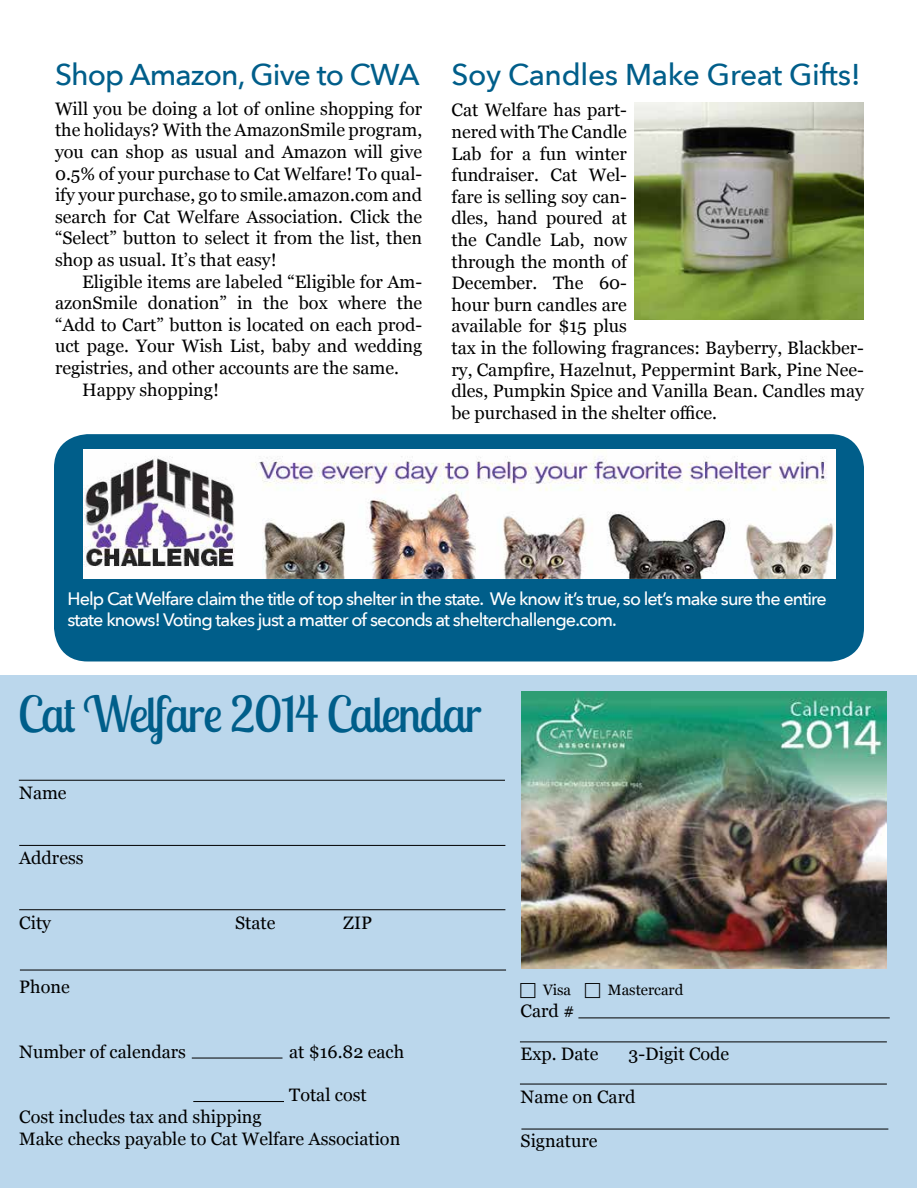
<style>
.page{position:relative;width:918px;height:1188px;background:#fff}
.page>*{position:absolute;margin:0;border:0;box-sizing:border-box;transform-origin:0 0}
.t1{font:49.5px "Lobster Two";letter-spacing:-.03em;color:#005e8a}
.t2{font:500 30px "Avenir Next";letter-spacing:-.03em;color:#005e8a}
.t3{font:18px/21.6px "Georgia";color:#000}
.t4{font:500 18px/21.6px "Avenir Next";letter-spacing:-.05em;color:#fff}
.t5{font:500 18px "Avenir Next";color:#000}
.t6{font:15px "Georgia";color:#000}
</style>
<div class="page">
<div style="left:54px;top:434px;width:810px;height:227px;background:#005e8a;border-radius:34px"></div>
<div style="left:0;top:675px;width:916px;height:513px;background:#bbd7ec"></div>
<img style="left:521px;top:691px;width:365px;height:278px">
<hr style="left:19px;top:780px;width:486px;height:1px;background:#000">
<hr style="left:19px;top:845px;width:486px;height:1px;background:#000">
<hr style="left:19px;top:909px;width:486px;height:1px;background:#000">
<hr style="left:20px;top:970px;width:486px;height:1px;background:#000">
<hr style="left:192px;top:1058px;width:91px;height:1px;background:#000">
<hr style="left:193px;top:1101px;width:91px;height:1px;background:#000">
<hr style="left:578px;top:1018px;width:312px;height:1px;background:#000">
<hr style="left:520px;top:1042px;width:367px;height:1px;background:#000">
<hr style="left:520px;top:1084px;width:367px;height:1px;background:#000">
<hr style="left:521px;top:1129px;width:367px;height:1px;background:#000">
<img style="left:634px;top:103px;width:230px;height:217px">
<img style="left:83px;top:449px;width:752px;height:130px">
<h2 class="t2" style="left:55px;top:56px;width:807px">Shop Amazon, Give to CWA Soy Candles Make Great Gifts!</h2>
<p class="t3" style="left:55px;top:97px;width:369px;text-align:justify">Will you be doing a lot of online shopping for the holidays? With the AmazonSmile program, you can shop as usual and Amazon will give 0.5% of your purchase to Cat Welfare! To qual&shy;ify your purchase, go to smile.amazon.com and search for Cat Welfare Association. Click the “Select” button to select it from the list, then shop as usual. It’s that easy!</p>
<p class="t3" style="left:82px;top:270px;width:342px">Eligible items are labeled “Eligible for Am-</p>
<p class="t3" style="left:55px;top:291px;width:369px">azonSmile donation” in the box where the</p>
<p class="t3" style="left:55px;top:313px;width:369px">“Add to Cart” button is located on each prod-</p>
<p class="t3" style="left:55px;top:335px;width:369px">uct page. Your Wish List, baby and wedding</p>
<p class="t3" style="left:55px;top:356px;width:345px">registries, and other accounts are the same.</p>
<p class="t3" style="left:82px;top:378px;width:139px">Happy shopping!</p>
<p class="t3" style="left:451px;top:99px;width:414px">Cat Welfare has part-<br>nered with The Candle<br>Lab for a fun winter<br>fundraiser. Cat Wel-<br>fare is selling soy can-<br>dles, hand poured at<br>the Candle Lab, now<br>through the month of<br>December. The 60-<br>hour burn candles are<br>available for $15 plus<br>tax in the following fragrances: Bayberry, Blackber&shy;ry, Campfire, Hazelnut, Peppermint Bark, Pine Nee&shy;dles, Pumpkin Spice and Vanilla Bean. Candles may be purchased in the shelter office.</p>
<p class="t4" style="left:68px;top:588px;width:761px">Help Cat Welfare claim the title of top shelter in the state. We know it’s true, so let’s make sure the entire state knows! Voting takes just a matter of seconds at shelterchallenge.com.</p>
<h1 class="t1" style="left:18px;top:683px;width:465px">Cat Welfare 2014 Calendar</h1>
<p class="t3" style="left:19px;top:781px;width:49px">Name</p>
<p class="t3" style="left:19px;top:846px;width:66px">Address</p>
<p class="t3" style="left:19px;top:911px;width:33px">City</p>
<p class="t3" style="left:235px;top:911px;width:42px">State</p>
<p class="t3" style="left:343px;top:911px;width:30px">ZIP</p>
<p class="t3" style="left:19px;top:976px;width:52px">Phone</p>
<p class="t3" style="left:19px;top:1040px;width:168px">Number of calendars</p>
<p class="t3" style="left:289px;top:1040px;width:116px">at $16.82 each</p>
<p class="t3" style="left:289px;top:1084px;width:79px">Total cost</p>
<p class="t3" style="left:19px;top:1105px;width:383px">Cost includes tax and shipping<br>Make checks payable to Cat Welfare Association</p>
<p class="t5" style="left:19px;top:1137px;width:12px">6</p>
<p class="t6" style="left:543px;top:979px;width:29px">Visa</p>
<p class="t6" style="left:608px;top:979px;width:77px">Mastercard</p>
<p class="t3" style="left:521px;top:999px;width:56px">Card #</p>
<p class="t3" style="left:521px;top:1042px;width:79px">Exp. Date</p>
<p class="t3" style="left:629px;top:1042px;width:102px">3-Digit Code</p>
<p class="t3" style="left:521px;top:1086px;width:116px">Name on Card</p>
<p class="t3" style="left:521px;top:1129px;width:78px">Signature</p>
</div>
